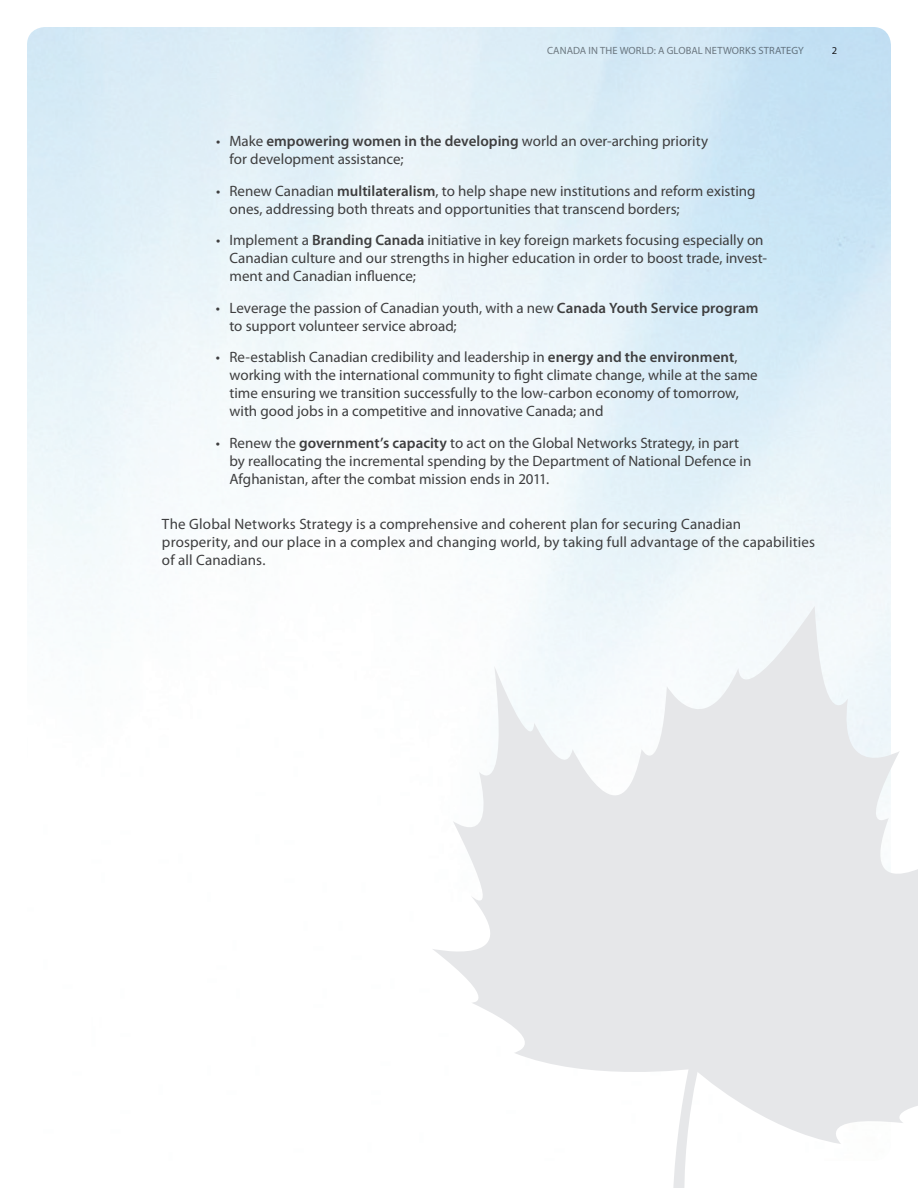
<style>
.page{position:relative;width:918px;height:1188px;background:#fff}
.page>*{position:absolute;margin:0;border:0;box-sizing:border-box;transform-origin:0 0}
.t1{font:15px/18px "Myriad Pro";color:#3e3e3f}
.t2{font:10.5px "Myriad Pro";letter-spacing:.01em;color:#808285}
.t3{font:10.5px "Myriad Pro";color:#231f20}
.s1{font-weight:600}
</style>
<div class="page">
<svg style="left:432px;top:606px;width:486px;height:461px;fill:#e6e7e9"></svg>
<svg style="left:563px;top:1030px;width:355px;height:158px"></svg>
<p class="t2" style="left:547px;top:45px;width:258px">CANADA IN THE WORLD: A GLOBAL NETWORKS STRATEGY</p>
<p class="t3" style="left:832px;top:45px;width:7px">2</p>
<p class="t1" style="left:230px;top:133px;width:480px;text-indent:-14px">• Make <span class="s1">empowering women in the developing</span> world an over-arching priority for development assistance;</p>
<p class="t1" style="left:230px;top:182px;width:528px;text-indent:-14px">• Renew Canadian <span class="s1">multilateralism</span>, to help shape new institutions and reform existing ones, addressing both threats and opportunities that transcend borders;</p>
<p class="t1" style="left:229px;top:232px;width:539px;text-indent:-13px">• Implement a <span class="s1">Branding Canada</span> initiative in key foreign markets focusing especially on<br>Canadian culture and our strengths in higher education in order to boost trade, invest&shy;ment and Canadian influence;</p>
<p class="t1" style="left:229px;top:299px;width:530px;text-indent:-13px">• Leverage the passion of Canadian youth, with a new <span class="s1">Canada Youth Service program </span>to support volunteer service abroad;</p>
<p class="t1" style="left:229px;top:349px;width:530px;text-indent:-13px">• Re-establish Canadian credibility and leadership in <span class="s1">energy and the environment</span>, working with the international community to fight climate change, while at the same time ensuring we transition successfully to the low-carbon economy of tomorrow, with good jobs in a competitive and innovative Canada; and</p>
<p class="t1" style="left:229px;top:434px;width:523px;text-indent:-13px">• Renew the <span class="s1">government’s capacity</span> to act on the Global Networks Strategy, in part by reallocating the incremental spending by the Department of National Defence in<br>Afghanistan, after the combat mission ends in 2011.</p>
<p class="t1" style="left:162px;top:515px;width:655px">The Global Networks Strategy is a comprehensive and coherent plan for securing Canadian<br>prosperity, and our place in a complex and changing world, by taking full advantage of the capabilities of all Canadians.</p>
</div>
